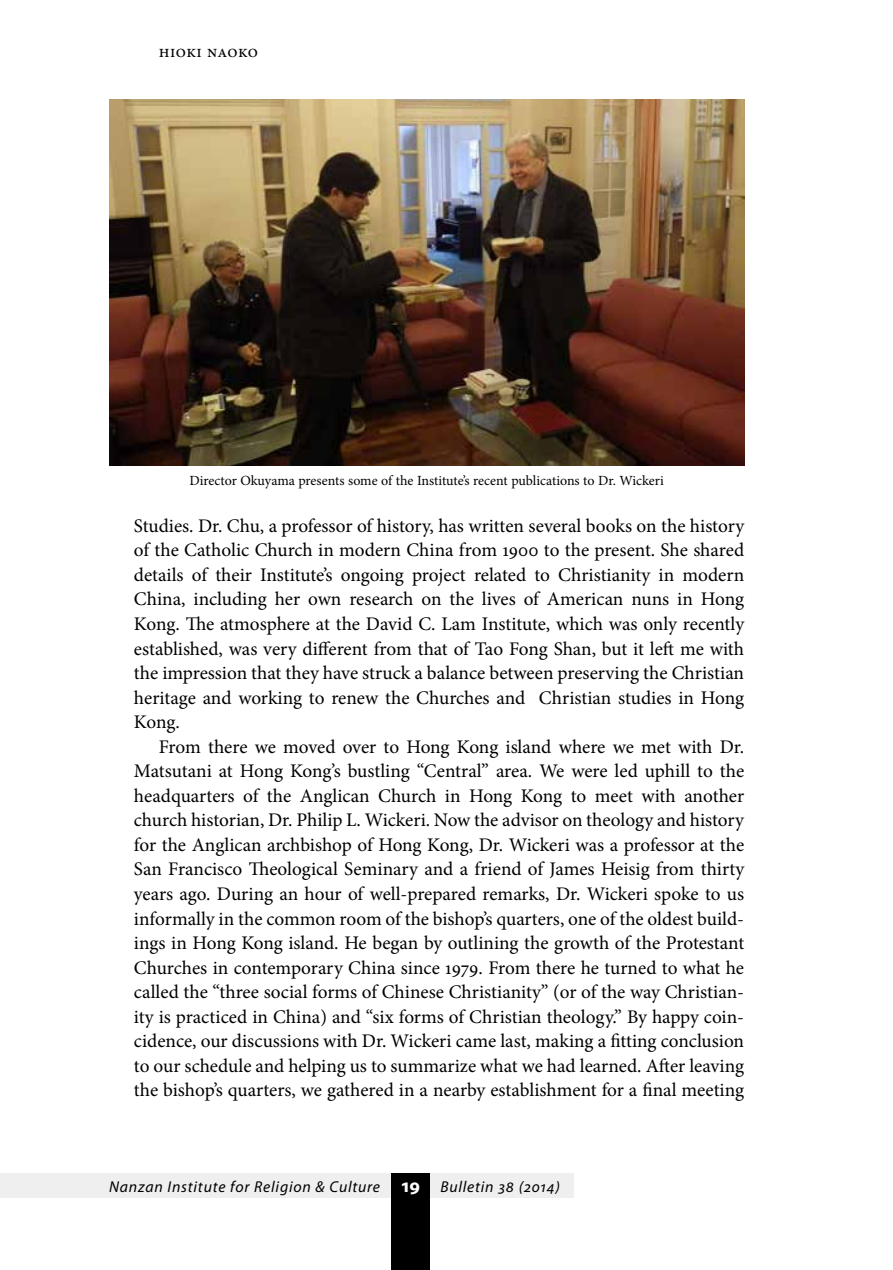
<style>
.page{position:relative;width:893px;height:1270px;background:#fff}
.page>*{position:absolute;margin:0;border:0;box-sizing:border-box;transform-origin:0 0}
.t1{font:19.25px/24.5px "Minion Pro";color:#000;text-align:justify}
.t2{font:17.5px "Minion Pro";letter-spacing:.02em;color:#000}
.t3{font:italic 15.75px "Myriad Pro";letter-spacing:.05em;color:#000}
.t4{font:14px "Minion Pro";letter-spacing:-.005em;color:#000}
.s1{font-weight:700;font-style:normal;font-size:19.25px;color:#fff}
</style>
<div class="page">
<div style="left:0;top:1173px;width:573px;height:25px;background:#efefef"></div>
<div style="left:391px;top:1173px;width:39px;height:97px;background:#000"></div>
<img style="left:109px;top:99px;width:635px;height:366px">
<p class="t2" style="left:159px;top:40px;width:101px">hioki naoko</p>
<p class="t4" style="left:189px;top:471px;width:476px">Director Okuyama presents some of the Institute’s recent publications to Dr. Wickeri</p>
<p class="t1" style="left:134px;top:513px;width:612px">Studies. Dr. Chu, a professor of history, has written several books on the history of the Catholic Church in modern China from 1900 to the present. She shared details of their Institute’s ongoing project related to Christianity in modern China, including her own research on the lives of American nuns in Hong Kong. The atmosphere at the David C. Lam Institute, which was only recently established, was very different from that of Tao Fong Shan, but it left me with the impression that they have struck a balance between preserving the Christian heritage and working to renew the Churches and Christian studies in Hong Kong.</p>
<p class="t1" style="left:134px;top:734px;width:612px;text-indent:25px">From there we moved over to Hong Kong island where we met with Dr.<br>Matsutani at Hong Kong’s bustling “Central” area. We were led uphill to the headquarters of the Anglican Church in Hong Kong to meet with another church historian, Dr. Philip L. Wickeri. Now the advisor on theology and history for the Anglican archbishop of Hong Kong, Dr. Wickeri was a professor at the San Francisco Theological Seminary and a friend of James Heisig from thirty years ago. During an hour of well-prepared remarks, Dr. Wickeri spoke to us informally in the common room of the bishop’s quarters, one of the oldest build&shy;ings in Hong Kong island. He began by outlining the growth of the Protestant Churches in contemporary China since 1979. From there he turned to what he called the “three social forms of Chinese Christianity” (or of the way Christian&shy;ity is practiced in China) and “six forms of Christian theology.” By happy coin&shy;cidence, our discussions with Dr. Wickeri came last, making a fitting conclusion to our schedule and helping us to summarize what we had learned. After leaving the bishop’s quarters, we gathered in a nearby establishment for a final meeting</p>
<p class="t3" style="left:109px;top:1176px;width:452px">Nanzan Institute for Religion &amp; Culture <span class="s1">19</span> Bulletin 38 (2014)</p>
</div>
